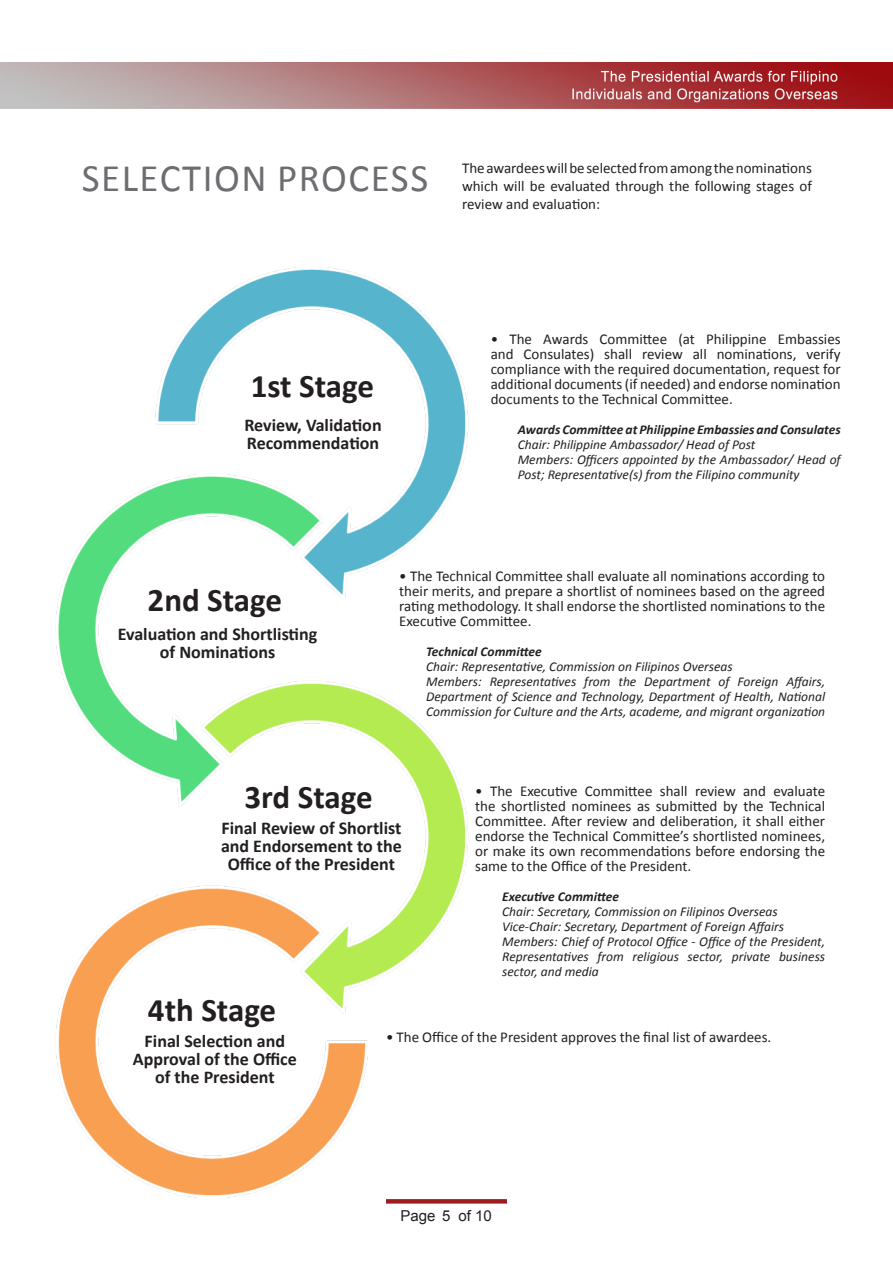
<style>
.page{position:relative;width:893px;height:1263px;background:#fff}
.page>*{position:absolute;margin:0;border:0;box-sizing:border-box;transform-origin:0 0}
.t1{font:39px "Calibri";color:#6c6d70}
.t2{font:700 33px "Calibri";color:#231f20}
.t3{font:700 18px/18px "Calibri";color:#231f20;text-align:center}
.t4{font:15px/15px "Calibri";color:#231f20;text-align:justify}
.t5{font:15px "Arial";color:#231f20}
.t6{font:italic 13.5px/15px "Calibri";color:#231f20}
.t7{font:italic 700 13.5px "Calibri";color:#231f20}
</style>
<div class="page">
<svg style="left:386px;top:1199px;width:121px;height:4px"></svg>
<img style="left:0;top:63px;width:893px;height:45px">
<img style="left:56px;top:267px;width:413px;height:930px">
<h1 class="t1" style="left:82px;top:154px;width:79px">selection</h1>
<h1 class="t1" style="left:277px;top:154px;width:22px">process</h1>
<p class="t4" style="left:462px;top:159px;width:351px;line-height:18px">The awardees will be selected from among the nominations which will be evaluated through the following stages of review and evaluation:</p>
<h2 class="t2" style="left:251px;top:365px;width:125px">1st Stage</h2>
<p class="t3" style="left:244px;top:416px;width:139px;text-align:left">Review, Validation<br>Recommendation</p>
<p class="t4" style="left:491px;top:332px;width:351px">• The Awards Committee (at Philippine Embassies and Consulates) shall review all nominations, verify compliance with the required documentation, request for additional documents (if needed) and endorse nomination documents to the Technical Committee.</p>
<p class="t7" style="left:518px;top:421px;width:324px">Awards Committee at Philippine Embassies and Consulates</p>
<p class="t6" style="left:518px;top:437px;width:324px">Chair: Philippine Ambassador/ Head of Post<br>Members: Officers appointed by the Ambassador/ Head of<br>Post; Representative(s) from the Filipino community</p>
<h2 class="t2" style="left:148px;top:579px;width:136px">2nd Stage</h2>
<p class="t3" style="left:118px;top:625px;width:201px">Evaluation and Shortlisting of Nominations</p>
<p class="t4" style="left:399px;top:568px;width:427px">• The Technical Committee shall evaluate all nominations according to their merits, and prepare a shortlist of nominees based on the agreed rating methodology. It shall endorse the shortlisted nominations to the Executive Committee.</p>
<p class="t7" style="left:426px;top:643px;width:117px">Technical Committee</p>
<p class="t6" style="left:426px;top:658px;width:400px">Chair: Representative, Commission on Filipinos Overseas<br>Members: Representatives from the Department of Foreign Affairs, Department of Science and Technology, Department of Health, National Commission for Culture and the Arts, academe, and migrant organization</p>
<h2 class="t2" style="left:245px;top:776px;width:130px">3rd Stage</h2>
<p class="t3" style="left:221px;top:819px;width:182px">Final Review of Shortlist and Endorsement to the<br>Office of the President</p>
<h2 class="t2" style="left:148px;top:989px;width:130px">4th Stage</h2>
<p class="t4" style="left:475px;top:783px;width:351px">• The Executive Committee shall review and evaluate the shortlisted nominees as submitted by the Technical Committee. After review and deliberation, it shall either endorse the Technical Committee’s shortlisted nominees, or make its own recommendations before endorsing the same to the Office of the President.</p>
<p class="t7" style="left:502px;top:887px;width:118px">Executive Committee</p>
<p class="t6" style="left:502px;top:903px;width:324px">Chair: Secretary, Commission on Filipinos Overseas Vice-Chair: Secretary, Department of Foreign Affairs Members: Chief of Protocol Office - Office of the President, Representatives from religious sector, private business sector, and media</p>
<p class="t3" style="left:133px;top:1032px;width:165px">Final Selection and<br>Approval of the Office of the President</p>
<p class="t4" style="left:386px;top:1029px;width:387px">• The Office of the President approves the final list of awardees.</p>
<p class="t5" style="left:401px;top:1207px;width:93px">Page 5 of 10</p>
</div>
